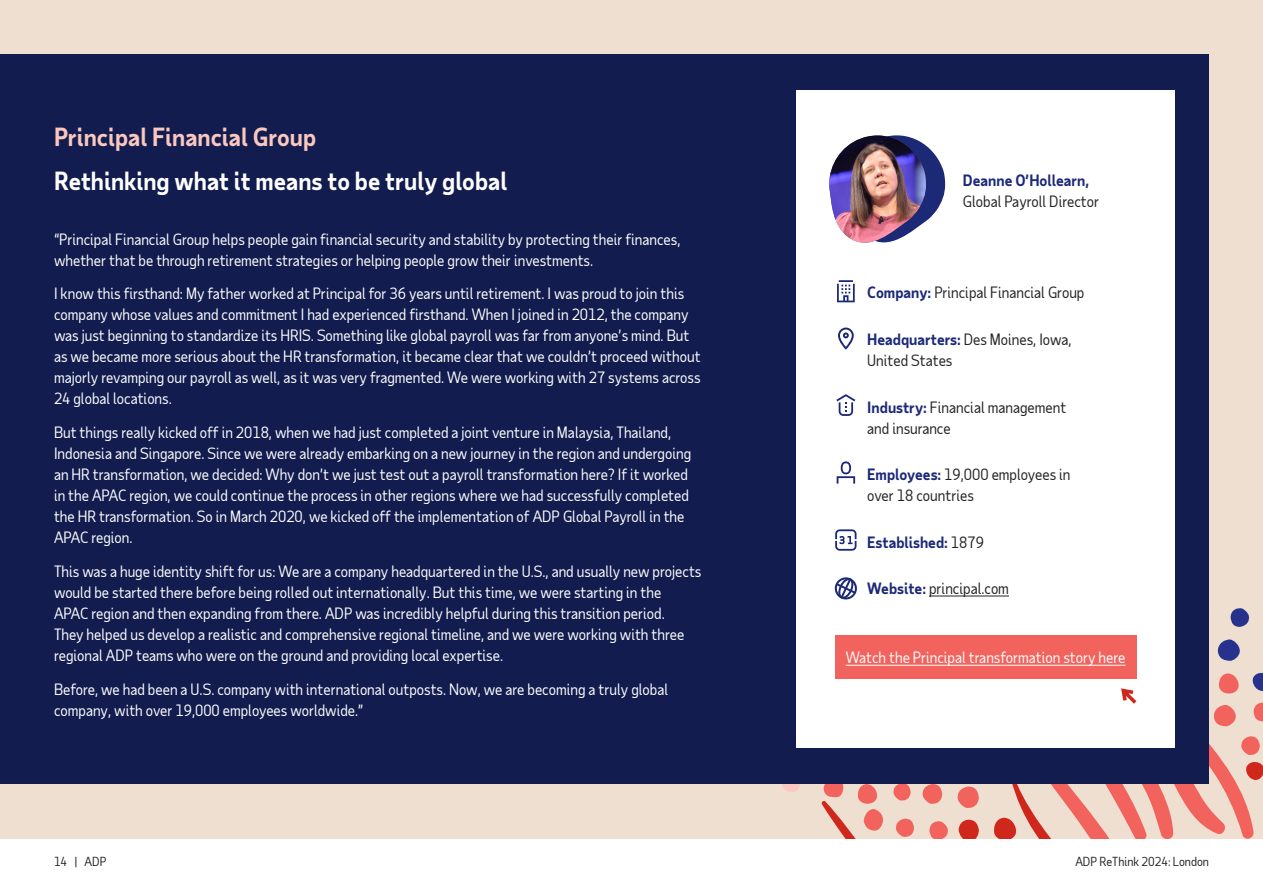
<style>
.page{position:relative;width:1263px;height:893px;background:#fff}
.page>*{position:absolute;margin:0;border:0;box-sizing:border-box;transform-origin:0 0}
.t1{font:700 24px "Taub Sans";color:#fff}
.t2{font:700 24px "Taub Sans";color:#fac8bf}
.t3{font:15px/21px "Taub Sans";color:#fff}
.t4{font:15px/21px "Taub Sans";color:#222}
.t5{font:700 15px "Taub Sans";color:#1c2977}
.t6{font:12px "Taub Sans";color:#222}
.s1{font-weight:700;color:#1c2977}
.s2{font-weight:400;color:#222}
</style>
<div class="page">
<div style="left:0;top:0;width:1263px;height:839px;background:#efdfd1"></div>
<svg style="left:1254px;top:702px;width:9px;height:19px"></svg>
<svg style="left:1254px;top:737px;width:9px;height:43px"></svg>
<svg style="left:1254px;top:672px;width:9px;height:19px"></svg>
<svg style="left:1212px;top:608px;width:42px;height:231px"></svg>
<div style="left:0;top:54px;width:1209px;height:729px;background:#121c4e"></div>
<div style="left:796px;top:90px;width:378px;height:657px;background:#fff"></div>
<svg style="left:838px;top:328px;width:16px;height:22px"></svg>
<svg style="left:837px;top:280px;width:18px;height:22px"></svg>
<svg style="left:836px;top:394px;width:19px;height:22px"></svg>
<svg style="left:837px;top:461px;width:18px;height:23px"></svg>
<svg style="left:835px;top:529px;width:21px;height:22px"></svg>
<svg style="left:926px;top:145px;width:19px;height:76px"></svg>
<img style="left:829px;top:135px;width:97px;height:108px">
<svg style="left:756px;top:576px;width:456px;height:263px"></svg>
<h1 class="t2" style="left:54px;top:122px;width:264px">Principal Financial Group</h1>
<h1 class="t1" style="left:54px;top:166px;width:455px">Rethinking what it means to be truly global</h1>
<p class="t5" style="left:963px;top:171px;width:128px">Deanne O’Hollearn,</p>
<p class="t4" style="left:963px;top:191px;width:138px">Global Payroll Director</p>
<p class="t3" style="left:54px;top:228px;width:628px">“Principal Financial Group helps people gain financial security and stability by protecting their finances, whether that be through retirement strategies or helping people grow their investments.</p>
<p class="t3" style="left:54px;top:283px;width:648px">I know this firsthand: My father worked at Principal for 36 years until retirement. I was proud to join this company whose values and commitment I had experienced firsthand. When I joined in 2012, the company was just beginning to standardize its HRIS. Something like global payroll was far from anyone’s mind. But as we became more serious about the HR transformation, it became clear that we couldn’t proceed without majorly revamping our payroll as well, as it was very fragmented. We were working with 27 systems across 24 global locations.</p>
<p class="t3" style="left:54px;top:422px;width:639px">But things really kicked off in 2018, when we had just completed a joint venture in Malaysia, Thailand, Indonesia and Singapore. Since we were already embarking on a new journey in the region and undergoing an HR transformation, we decided: Why don’t we just test out a payroll transformation here? If it worked in the APAC region, we could continue the process in other regions where we had successfully completed the HR transformation. So in March 2020, we kicked off the implementation of ADP Global Payroll in the APAC region.</p>
<p class="t3" style="left:54px;top:560px;width:649px">This was a huge identity shift for us: We are a company headquartered in the U.S., and usually new projects would be started there before being rolled out internationally. But this time, we were starting in the<br>APAC region and then expanding from there. ADP was incredibly helpful during this transition period.<br>They helped us develop a realistic and comprehensive regional timeline, and we were working with three regional ADP teams who were on the ground and providing local expertise.</p>
<p class="t3" style="left:54px;top:678px;width:615px">Before, we had been a U.S. company with international outposts. Now, we are becoming a truly global company, with over 19,000 employees worldwide.”</p>
<p class="t4" style="left:867px;top:282px;width:219px"><span class="s1">Company:</span> Principal Financial Group</p>
<p class="t4" style="left:867px;top:329px;width:206px"><span class="s1">Headquarters:</span> Des Moines, Iowa,<br>United States</p>
<p class="t4" style="left:867px;top:396px;width:200px"><span class="s1">Industry:</span> Financial management and insurance</p>
<p class="t4" style="left:867px;top:464px;width:205px"><span class="s1">Employees:</span> 19,000 employees in over 18 countries</p>
<p class="t5" style="left:867px;top:532px;width:118px">Established: <span class="s2">1879</span></p>
<p class="t4" style="left:867px;top:578px;width:143px"><span class="s1">Website:</span> principal.com</p>
<p class="t3" style="left:846px;top:647px;width:281px">Watch the Principal transformation story here</p>
<p class="t6" style="left:54px;top:854px;width:54px">14 | ADP</p>
<p class="t6" style="left:1075px;top:854px;width:135px">ADP ReThink 2024: London</p>
</div>
